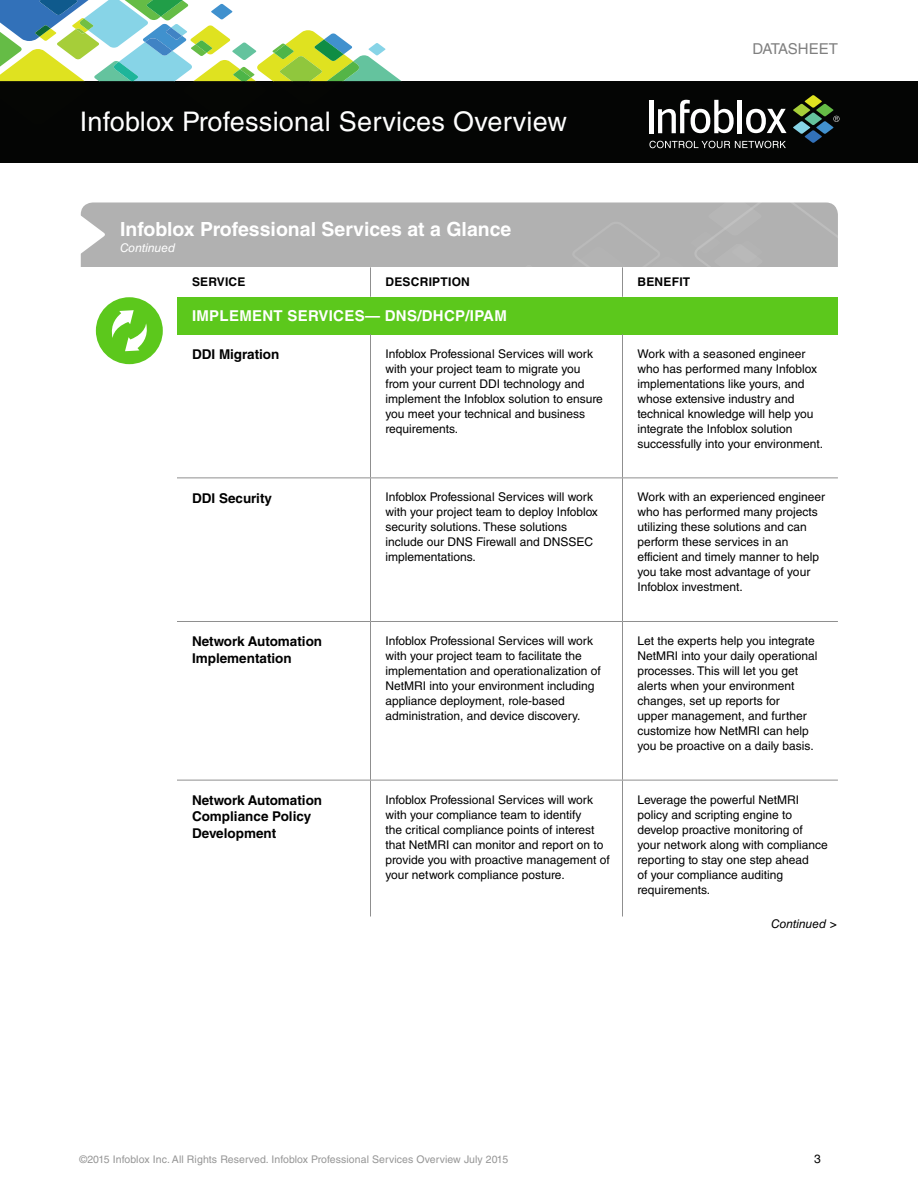
<style>
.page{position:relative;width:918px;height:1188px;background:#fff}
.page>*{position:absolute;margin:0;border:0;box-sizing:border-box;transform-origin:0 0}
.t1{font:27px "Helvetica LT Std";letter-spacing:.01em;color:#fff}
.t2{font:700 19.5px "Helvetica LT Std";color:#fff}
.body_copy_subhead{font:700 15px "Helvetica LT Std";letter-spacing:.02em;color:#fff}
.t3{font:15px "Helvetica LT Std";letter-spacing:-.01em;color:#808080}
.body_copy_subhead-2{font:700 13.5px/16.5px "Helvetica LT Std";color:#000}
.Body_-_Text{font:12px/15px "Helvetica LT Std";color:#000}
.body_copy_subhead-3{font:700 12px "Helvetica LT Std";letter-spacing:.02em;color:#000}
.t4{font:italic 12px "Helvetica LT Std";color:#000}
.t5{font:italic 12px "Helvetica LT Std";color:#fff}
.t6{font:12px "Helvetica LT Std";color:#000}
.t7{font:10.5px "Helvetica LT Std";letter-spacing:.01em;color:#969696}
</style>
<div class="page">
<div style="left:0;top:81px;width:918px;height:81px;background:#040504"></div>
<hr style="left:738px;top:100px;width:4px;height:33px;background:#fff">
<div style="left:649px;top:100px;width:5px;height:33px;background:#fff"></div>
<svg style="left:658px;top:100px;width:76px;height:33px"></svg>
<svg style="left:746px;top:109px;width:41px;height:24px"></svg>
<svg style="left:649px;top:141px;width:137px;height:7px"></svg>
<svg style="left:793px;top:95px;width:47px;height:48px"></svg>
<svg style="left:0;top:0;width:402px;height:82px"></svg>
<div style="left:81px;top:202px;width:757px;height:79px;background:#b1b1b1;border-radius:12px"></div>
<svg style="left:81px;top:216px;width:24px;height:38px"></svg>
<svg style="left:81px;top:267px;width:757px;height:66px"></svg>
<div style="left:177px;top:297px;width:661px;height:37px;background:#5cc81c"></div>
<hr style="left:370px;top:267px;width:1px;height:30px;background:#8f8f8f">
<hr style="left:370px;top:334px;width:1px;height:144px;background:#8f8f8f">
<hr style="left:370px;top:478px;width:1px;height:143px;background:#8f8f8f">
<hr style="left:370px;top:622px;width:1px;height:158px;background:#8f8f8f">
<hr style="left:370px;top:780px;width:1px;height:136px;background:#8f8f8f">
<hr style="left:622px;top:267px;width:1px;height:30px;background:#8f8f8f">
<hr style="left:622px;top:334px;width:1px;height:144px;background:#8f8f8f">
<hr style="left:622px;top:478px;width:1px;height:143px;background:#8f8f8f">
<hr style="left:622px;top:622px;width:1px;height:158px;background:#8f8f8f">
<hr style="left:622px;top:780px;width:1px;height:136px;background:#8f8f8f">
<hr style="left:177px;top:478px;width:193px;height:1px;background:#8f8f8f">
<hr style="left:370px;top:478px;width:252px;height:1px;background:#8f8f8f">
<hr style="left:622px;top:478px;width:216px;height:1px;background:#8f8f8f">
<hr style="left:177px;top:780px;width:193px;height:1px;background:#8f8f8f">
<hr style="left:370px;top:780px;width:252px;height:1px;background:#8f8f8f">
<hr style="left:622px;top:780px;width:216px;height:1px;background:#8f8f8f">
<hr style="left:177px;top:621px;width:193px;height:1px;background:#8f8f8f">
<hr style="left:370px;top:621px;width:252px;height:1px;background:#8f8f8f">
<hr style="left:622px;top:621px;width:216px;height:1px;background:#8f8f8f">
<div style="left:96px;top:297px;width:67px;height:67px;background:#5cc81c;border-radius:50%"></div>
<svg style="left:111px;top:310px;width:36px;height:41px"></svg>
<svg style="left:579px;top:203px;width:259px;height:64px"></svg>
<h1 class="t1" style="left:80px;top:106px;width:489px">Infoblox Professional Services Overview</h1>
<p class="t3" style="left:752px;top:41px;width:87px">DATASHEET</p>
<p class="t2" style="left:120px;top:217px;width:393px">Infoblox Professional Services at a Glance</p>
<p class="t5" style="left:120px;top:241px;width:57px">Continued</p>
<p class="body_copy_subhead-3" style="left:192px;top:275px;width:55px">SERVICE</p>
<p class="body_copy_subhead-3" style="left:386px;top:275px;width:86px">DESCRIPTION</p>
<p class="body_copy_subhead-3" style="left:638px;top:275px;width:54px">BENEFIT</p>
<p class="body_copy_subhead" style="left:192px;top:306px;width:316px">IMPLEMENT SERVICES— DNS/DHCP/IPAM</p>
<p class="body_copy_subhead-2" style="left:192px;top:346px;width:89px">DDI Migration</p>
<p class="Body_-_Text" style="left:386px;top:346px;width:219px">Infoblox Professional Services will work with your project team to migrate you from your current DDI technology and implement the Infoblox solution to ensure you meet your technical and business requirements.</p>
<p class="Body_-_Text" style="left:638px;top:346px;width:187px">Work with a seasoned engineer who has performed many Infoblox implementations like yours, and whose extensive industry and technical knowledge will help you integrate the Infoblox solution successfully into your environment.</p>
<p class="body_copy_subhead-2" style="left:192px;top:489px;width:82px">DDI Security</p>
<p class="Body_-_Text" style="left:386px;top:490px;width:214px">Infoblox Professional Services will work with your project team to deploy Infoblox security solutions. These solutions include our DNS Firewall and DNSSEC implementations.</p>
<p class="Body_-_Text" style="left:638px;top:490px;width:189px">Work with an experienced engineer who has performed many projects utilizing these solutions and can perform these services in an efficient and timely manner to help you take most advantage of your<br>Infoblox investment.</p>
<p class="body_copy_subhead-2" style="left:192px;top:633px;width:132px">Network Automation<br>Implementation</p>
<p class="Body_-_Text" style="left:386px;top:633px;width:217px">Infoblox Professional Services will work with your project team to facilitate the implementation and operationalization of NetMRI into your environment including appliance deployment, role-based administration, and device discovery.</p>
<p class="Body_-_Text" style="left:638px;top:633px;width:181px">Let the experts help you integrate<br>NetMRI into your daily operational processes. This will let you get alerts when your environment changes, set up reports for<br>upper management, and further customize how NetMRI can help you be proactive on a daily basis.</p>
<p class="body_copy_subhead-2" style="left:192px;top:792px;width:132px">Network Automation<br>Compliance Policy<br>Development</p>
<p class="Body_-_Text" style="left:386px;top:792px;width:226px">Infoblox Professional Services will work with your compliance team to identify<br>the critical compliance points of interest that NetMRI can monitor and report on to provide you with proactive management of your network compliance posture.</p>
<p class="Body_-_Text" style="left:638px;top:792px;width:192px">Leverage the powerful NetMRI policy and scripting engine to develop proactive monitoring of your network along with compliance reporting to stay one step ahead<br>of your compliance auditing requirements.</p>
<p class="t4" style="left:771px;top:917px;width:67px">Continued &gt;</p>
<p class="t7" style="left:80px;top:1153px;width:430px">©2015 Infoblox Inc. All Rights Reserved. Infoblox Professional Services Overview July 2015</p>
<p class="t6" style="left:814px;top:1152px;width:8px">3</p>
</div>
